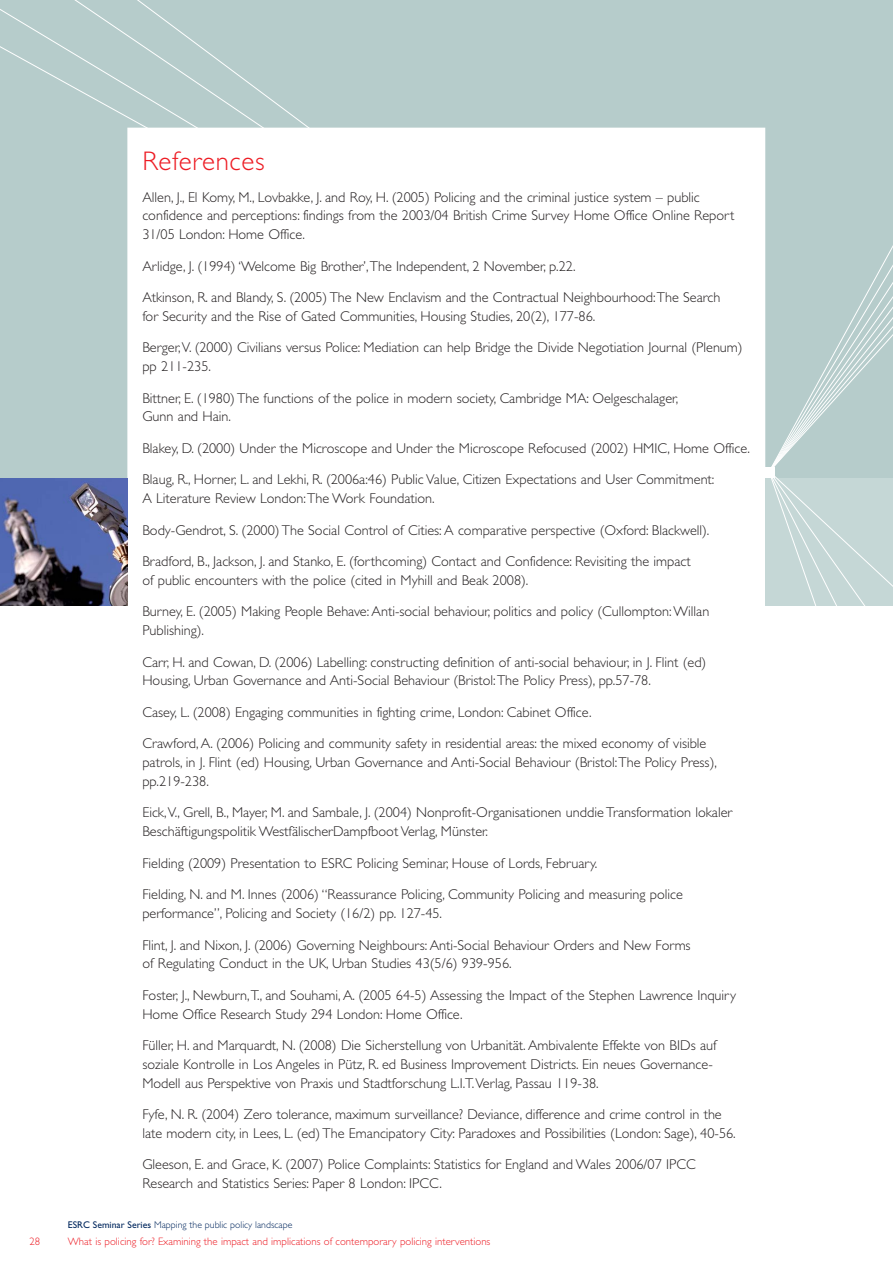
<style>
.page{position:relative;width:893px;height:1263px;background:#fff}
.page>*{position:absolute;margin:0;border:0;box-sizing:border-box;transform-origin:0 0}
.t1{font:300 27px "Gill Sans";letter-spacing:.025em;color:#ed1c24}
.t2{font:300 14.25px/18.8px "Gill Sans";color:#231f20}
.t3{font:300 10.8px "Gill Sans";color:#ed1c24}
.t4{font:300 9.75px "Gill Sans";color:#00275d}
.s1{font-weight:400}
</style>
<div class="page">
<svg style="left:0;top:0;width:893px;height:606px"></svg>
<div style="left:765px;top:478px;width:128px;height:128px;background:#c5d7d6"></div>
<img style="left:0;top:478px;width:127px;height:128px">
<svg style="left:771px;top:473px;width:122px;height:133px"></svg>
<div style="left:0;top:0;width:29px;height:473px;background:#b6cccb"></div>
<svg style="left:29px;top:0;width:741px;height:473px"></svg>
<div style="left:768px;top:73px;width:125px;height:400px;background:#b6cccb"></div>
<div style="left:764px;top:468px;width:10px;height:10px;background:#fff"></div>
<h1 class="t1" style="left:142px;top:152px;width:124px">References</h1>
<p class="t2" style="left:142px;top:189px;width:593px">Allen, J., El Komy, M., Lovbakke, J. and Roy, H. (2005) Policing and the criminal justice system – public confidence and perceptions: findings from the 2003/04 British Crime Survey Home Office Online Report<br>31/05 London: Home Office.</p>
<p class="t2" style="left:142px;top:258px;width:435px">Arlidge, J. (1994) ‘Welcome Big Brother’,The Independent, 2 November, p.22.</p>
<p class="t2" style="left:142px;top:290px;width:580px">Atkinson, R. and Blandy, S. (2005) The New Enclavism and the Contractual Neighbourhood:The Search for Security and the Rise of Gated Communities, Housing Studies, 20(2), 177-86.</p>
<p class="t2" style="left:142px;top:340px;width:602px">Berger,V. (2000) Civilians versus Police: Mediation can help Bridge the Divide Negotiation Journal (Plenum) pp 211-235.</p>
<p class="t2" style="left:142px;top:390px;width:537px">Bittner, E. (1980) The functions of the police in modern society, Cambridge MA: Oelgeschalager,<br>Gunn and Hain.</p>
<p class="t2" style="left:142px;top:440px;width:609px">Blakey, D. (2000) Under the Microscope and Under the Microscope Refocused (2002) HMIC, Home Office.</p>
<p class="t2" style="left:142px;top:472px;width:573px">Blaug, R., Horner, L. and Lekhi, R. (2006a:46) Public Value, Citizen Expectations and User Commitment:<br>A Literature Review London:The Work Foundation.</p>
<p class="t2" style="left:142px;top:522px;width:569px">Body-Gendrot, S. (2000) The Social Control of Cities: A comparative perspective (Oxford: Blackwell).</p>
<p class="t2" style="left:142px;top:554px;width:550px">Bradford, B., Jackson, J. and Stanko, E. (forthcoming) Contact and Confidence: Revisiting the impact of public encounters with the police (cited in Myhill and Beak 2008).</p>
<p class="t2" style="left:142px;top:604px;width:568px">Burney, E. (2005) Making People Behave: Anti-social behaviour, politics and policy (Cullompton:Willan<br>Publishing).</p>
<p class="t2" style="left:142px;top:654px;width:565px">Carr, H. and Cowan, D. (2006) Labelling: constructing definition of anti-social behaviour, in J. Flint (ed)<br>Housing, Urban Governance and Anti-Social Behaviour (Bristol:The Policy Press), pp.57-78.</p>
<p class="t2" style="left:142px;top:704px;width:451px">Casey, L. (2008) Engaging communities in fighting crime, London: Cabinet Office.</p>
<p class="t2" style="left:142px;top:736px;width:576px">Crawford, A. (2006) Policing and community safety in residential areas: the mixed economy of visible patrols, in J. Flint (ed) Housing, Urban Governance and Anti-Social Behaviour (Bristol:The Policy Press), pp.219-238.</p>
<p class="t2" style="left:142px;top:805px;width:591px">Eick,V., Grell, B., Mayer, M. and Sambale, J. (2004) Nonprofit-Organisationen unddie Transformation lokaler<br>Beschäftigungspolitik WestfälischerDampfboot Verlag, Münster.</p>
<p class="t2" style="left:142px;top:855px;width:457px">Fielding (2009) Presentation to ESRC Policing Seminar, House of Lords, February.</p>
<p class="t2" style="left:142px;top:887px;width:542px">Fielding, N. and M. Innes (2006) “Reassurance Policing, Community Policing and measuring police performance”, Policing and Society (16/2) pp. 127-45.</p>
<p class="t2" style="left:142px;top:937px;width:550px">Flint, J. and Nixon, J. (2006) Governing Neighbours: Anti-Social Behaviour Orders and New Forms of Regulating Conduct in the UK, Urban Studies 43(5/6) 939-956.</p>
<p class="t2" style="left:142px;top:987px;width:595px">Foster, J., Newburn,T., and Souhami, A. (2005 64-5) Assessing the Impact of the Stephen Lawrence Inquiry<br>Home Office Research Study 294 London: Home Office.</p>
<p class="t2" style="left:142px;top:1037px;width:576px">Füller, H. and Marquardt, N. (2008) Die Sicherstellung von Urbanität. Ambivalente Effekte von BIDs auf soziale Kontrolle in Los Angeles in Pütz, R. ed Business Improvement Districts. Ein neues Governance-<br>Modell aus Perspektive von Praxis und Stadtforschung L.I.T.Verlag, Passau 119-38.</p>
<p class="t2" style="left:142px;top:1106px;width:595px">Fyfe, N. R. (2004) Zero tolerance, maximum surveillance? Deviance, difference and crime control in the late modern city, in Lees, L. (ed) The Emancipatory City: Paradoxes and Possibilities (London: Sage), 40-56.</p>
<p class="t2" style="left:142px;top:1157px;width:555px">Gleeson, E. and Grace, K. (2007) Police Complaints: Statistics for England and Wales 2006/07 IPCC<br>Research and Statistics Series: Paper 8 London: IPCC.</p>
<p class="t4" style="left:68px;top:1222px;width:226px"><span class="s1">ESRC Seminar Series</span> Mapping the public policy landscape</p>
<p class="t3" style="left:30px;top:1238px;width:12px">28</p>
<p class="t3" style="left:68px;top:1238px;width:424px">What is policing for? Examining the impact and implications of contemporary policing interventions</p>
</div>
